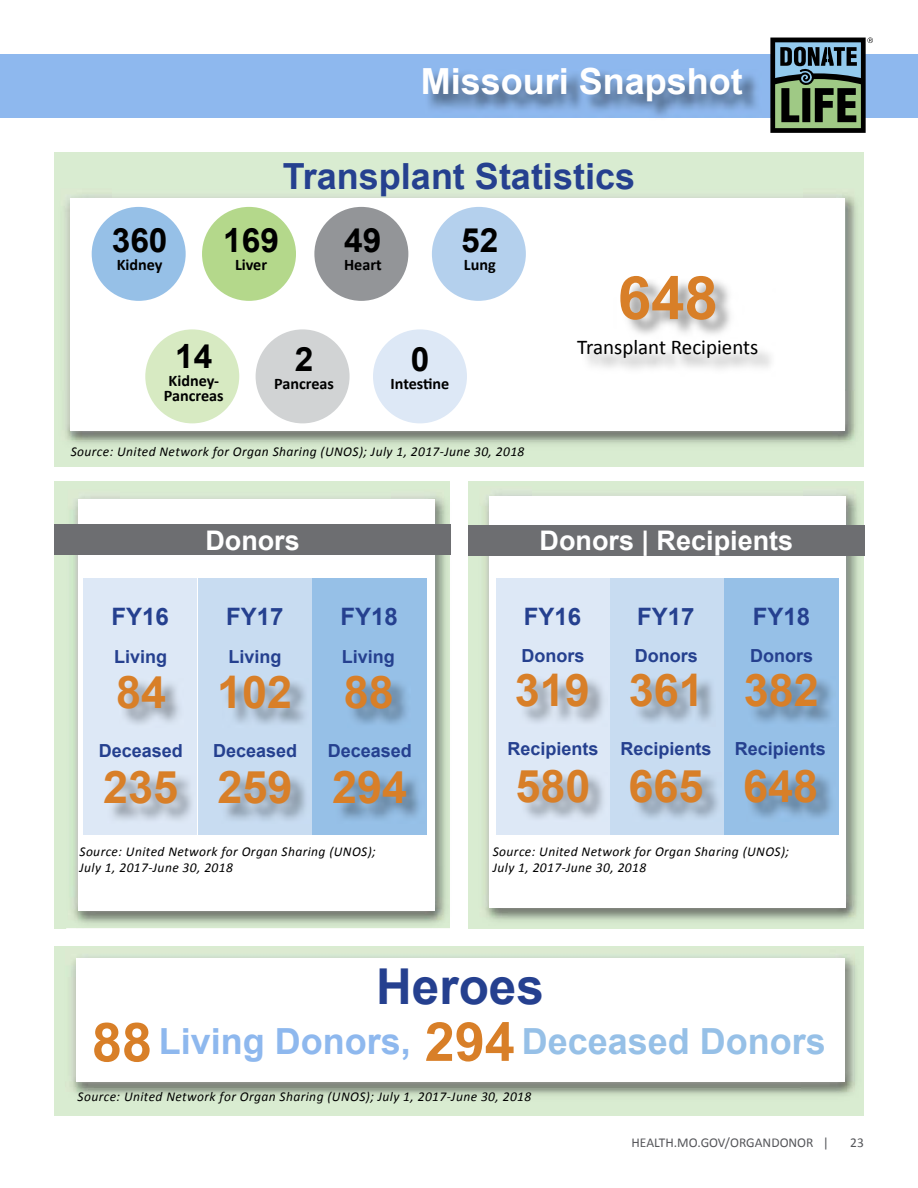
<style>
.page{position:relative;width:918px;height:1188px;background:#fff}
.page>*{position:absolute;margin:0;border:0;box-sizing:border-box;transform-origin:0 0}
.t1{font:700 60px "Arial";color:#d87f28}
.t2{font:700 54px "Arial";color:#d87f28}
.t3{font:700 49.5px "Arial";color:#25408f}
.t4{font:700 45px "Arial";color:#d87f28}
.t5{font:700 36px "Arial";color:#25408f}
.t6{font:700 36px "Arial";color:#fff}
.t7{font:700 36px "Arial";color:#96c0e7}
.t8{font:700 36px "Arial";color:#8eb8ee}
.t9{font:700 33.45px "Arial";color:#000}
.t10{font:700 27px "Arial";color:#fff}
.t11{font:700 24px "Arial";color:#25408f}
.t12{font:21px "Calibri";color:#000}
.t13{font:700 18px "Arial";color:#25408f}
.t14{font:700 16.2px/15px "Calibri";color:#000}
.t15{font:italic 13.5px/16.2px "Calibri";letter-spacing:.03em;color:#000}
.t16{font:13.5px "Calibri";color:#55565a}
</style>
<div class="page">
<div style="left:2px;top:55px;width:916px;height:63px;background:#8eb8ee"></div>
<hr style="left:0;top:55px;width:2px;height:63px;background:#8eb8ee">
<svg style="left:770px;top:38px;width:103px;height:95px;background:#526962"></svg>
<div style="left:54px;top:152px;width:810px;height:314px;background:#d9ecd1"></div>
<img style="left:61px;top:391px;width:794px;height:50px">
<img style="left:60px;top:189px;width:53px;height:202px">
<img style="left:802px;top:189px;width:53px;height:202px">
<div style="left:71px;top:198px;width:774px;height:233px;background:#fff"></div>
<div style="left:202px;top:207px;width:94px;height:94px;background:#b4d88b;border-radius:50%"></div>
<img style="left:587px;top:280px;width:184px;height:89px">
<div style="left:92px;top:207px;width:94px;height:94px;background:#96c0e7;border-radius:50%"></div>
<div style="left:314px;top:207px;width:94px;height:94px;background:#939598;border-radius:50%"></div>
<div style="left:432px;top:207px;width:94px;height:94px;background:#b4d0ed;border-radius:50%"></div>
<div style="left:145px;top:329px;width:94px;height:94px;background:#d7eac2;border-radius:50%"></div>
<div style="left:256px;top:329px;width:94px;height:94px;background:#d1d3d4;border-radius:50%"></div>
<div style="left:373px;top:329px;width:94px;height:94px;background:#dde8f6;border-radius:50%"></div>
<svg style="left:54px;top:481px;width:396px;height:447px;background:#d5e7cd"></svg>
<div style="left:468px;top:481px;width:396px;height:447px;background:#d9ecd1"></div>
<div style="left:54px;top:946px;width:810px;height:170px;background:#d9ecd1"></div>
<img style="left:480px;top:864px;width:376px;height:53px">
<img style="left:480px;top:488px;width:53px;height:376px">
<img style="left:803px;top:488px;width:53px;height:376px">
<div style="left:490px;top:496px;width:356px;height:411px;background:#fff"></div>
<img style="left:76px;top:961px;width:780px;height:135px">
<img style="left:71px;top:955px;width:783px;height:137px">
<div style="left:76px;top:959px;width:768px;height:123px;background:#fff"></div>
<img style="left:68px;top:867px;width:376px;height:53px">
<img style="left:68px;top:492px;width:53px;height:375px">
<img style="left:391px;top:491px;width:53px;height:376px">
<img style="left:121px;top:495px;width:270px;height:4px">
<div style="left:78px;top:499px;width:356px;height:411px;background:#fff"></div>
<div style="left:54px;top:524px;width:397px;height:31px;background:#6d6e71"></div>
<svg style="left:198px;top:578px;width:114px;height:257px;background:#c1d5e9"></svg>
<svg style="left:84px;top:578px;width:113px;height:257px;background:#d7e1ef"></svg>
<svg style="left:312px;top:578px;width:115px;height:257px;background:#91bae0"></svg>
<div style="left:468px;top:525px;width:397px;height:31px;background:#6d6e71"></div>
<svg style="left:609px;top:578px;width:114px;height:257px;background:#c2d5e9"></svg>
<svg style="left:496px;top:578px;width:113px;height:257px;background:#d6e0ee"></svg>
<svg style="left:724px;top:578px;width:115px;height:257px;background:#91b9df"></svg>
<img style="left:428px;top:72px;width:329px;height:44px">
<h3 class="t6" style="left:421px;top:58px;width:324px">Missouri Snapshot</h3>
<h3 class="t9" style="left:112px;top:218px;width:57px">360</h3>
<p class="t14" style="left:117px;top:257px;width:47px">Kidney</p>
<h3 class="t5" style="left:283px;top:152px;width:354px">Transplant Statistics</h3>
<h3 class="t9" style="left:223px;top:218px;width:57px">169</h3>
<p class="t14" style="left:235px;top:257px;width:34px">Liver</p>
<h3 class="t9" style="left:344px;top:218px;width:39px">49</h3>
<p class="t14" style="left:344px;top:257px;width:39px">Heart</p>
<h3 class="t9" style="left:461px;top:218px;width:39px">52</h3>
<p class="t14" style="left:464px;top:257px;width:33px">Lung</p>
<h3 class="t9" style="left:175px;top:334px;width:39px">14</h3>
<p class="t14" style="left:164px;top:374px;width:61px">Kidney-<br>Pancreas</p>
<h3 class="t9" style="left:411px;top:337px;width:20px">0</h3>
<h3 class="t9" style="left:295px;top:337px;width:20px">2</h3>
<p class="t14" style="left:274px;top:377px;width:61px">Pancreas</p>
<p class="t14" style="left:391px;top:377px;width:60px">Intestine</p>
<p class="t15" style="left:71px;top:443px;width:455px">Source: United Network for Organ Sharing (UNOS); July 1, 2017-June 30, 2018</p>
<h1 class="t1" style="left:618px;top:258px;width:102px">648</h1>
<h3 class="t12" style="left:577px;top:334px;width:183px">Transplant Recipients</h3>
<h3 class="t10" style="left:205px;top:522px;width:96px">Donors</h3>
<h3 class="t10" style="left:540px;top:522px;width:255px">Donors | Recipients</h3>
<h3 class="t11" style="left:112px;top:601px;width:59px">FY16</h3>
<h3 class="t11" style="left:226px;top:601px;width:59px">FY17</h3>
<h3 class="t11" style="left:341px;top:601px;width:59px">FY18</h3>
<h3 class="t11" style="left:524px;top:600px;width:59px">FY16</h3>
<h3 class="t11" style="left:637px;top:600px;width:59px">FY17</h3>
<h3 class="t11" style="left:753px;top:600px;width:59px">FY18</h3>
<h3 class="t13" style="left:114px;top:645px;width:55px">Living</h3>
<h3 class="t13" style="left:229px;top:645px;width:55px">Living</h3>
<h3 class="t13" style="left:342px;top:645px;width:55px">Living</h3>
<h3 class="t13" style="left:521px;top:643px;width:64px">Donors</h3>
<h3 class="t13" style="left:635px;top:643px;width:64px">Donors</h3>
<h3 class="t13" style="left:750px;top:643px;width:64px">Donors</h3>
<h3 class="t4" style="left:116px;top:662px;width:279px">84 102 88</h3>
<h3 class="t4" style="left:515px;top:661px;width:306px">319 361 382</h3>
<h3 class="t13" style="left:99px;top:739px;width:86px">Deceased</h3>
<h3 class="t4" style="left:103px;top:758px;width:306px">235 259 294</h3>
<h3 class="t13" style="left:213px;top:739px;width:86px">Deceased</h3>
<h3 class="t13" style="left:328px;top:739px;width:86px">Deceased</h3>
<h3 class="t13" style="left:507px;top:737px;width:93px">Recipients</h3>
<h3 class="t4" style="left:515px;top:756px;width:304px">580 665 648</h3>
<h3 class="t13" style="left:621px;top:737px;width:93px">Recipients</h3>
<h3 class="t13" style="left:735px;top:737px;width:93px">Recipients</h3>
<p class="t15" style="left:79px;top:843px;width:298px">Source: United Network for Organ Sharing (UNOS);<br>July 1, 2017-June 30, 2018</p>
<p class="t15" style="left:493px;top:843px;width:298px">Source: United Network for Organ Sharing (UNOS);<br>July 1, 2017-June 30, 2018</p>
<h3 class="t3" style="left:376px;top:953px;width:169px">Heroes</h3>
<h2 class="t2" style="left:92px;top:1006px;width:62px">88</h2>
<h2 class="t2" style="left:425px;top:1006px;width:92px">294</h2>
<h3 class="t8" style="left:159px;top:1017px;width:254px">Living Donors,</h3>
<h3 class="t7" style="left:522px;top:1017px;width:306px">Deceased Donors</h3>
<p class="t15" style="left:78px;top:1088px;width:455px">Source: United Network for Organ Sharing (UNOS); July 1, 2017-June 30, 2018</p>
<p class="t16" style="left:632px;top:1134px;width:199px">HEALTH.MO.GOV/ORGANDONOR |</p>
<p class="t16" style="left:850px;top:1134px;width:15px">23</p>
</div>
